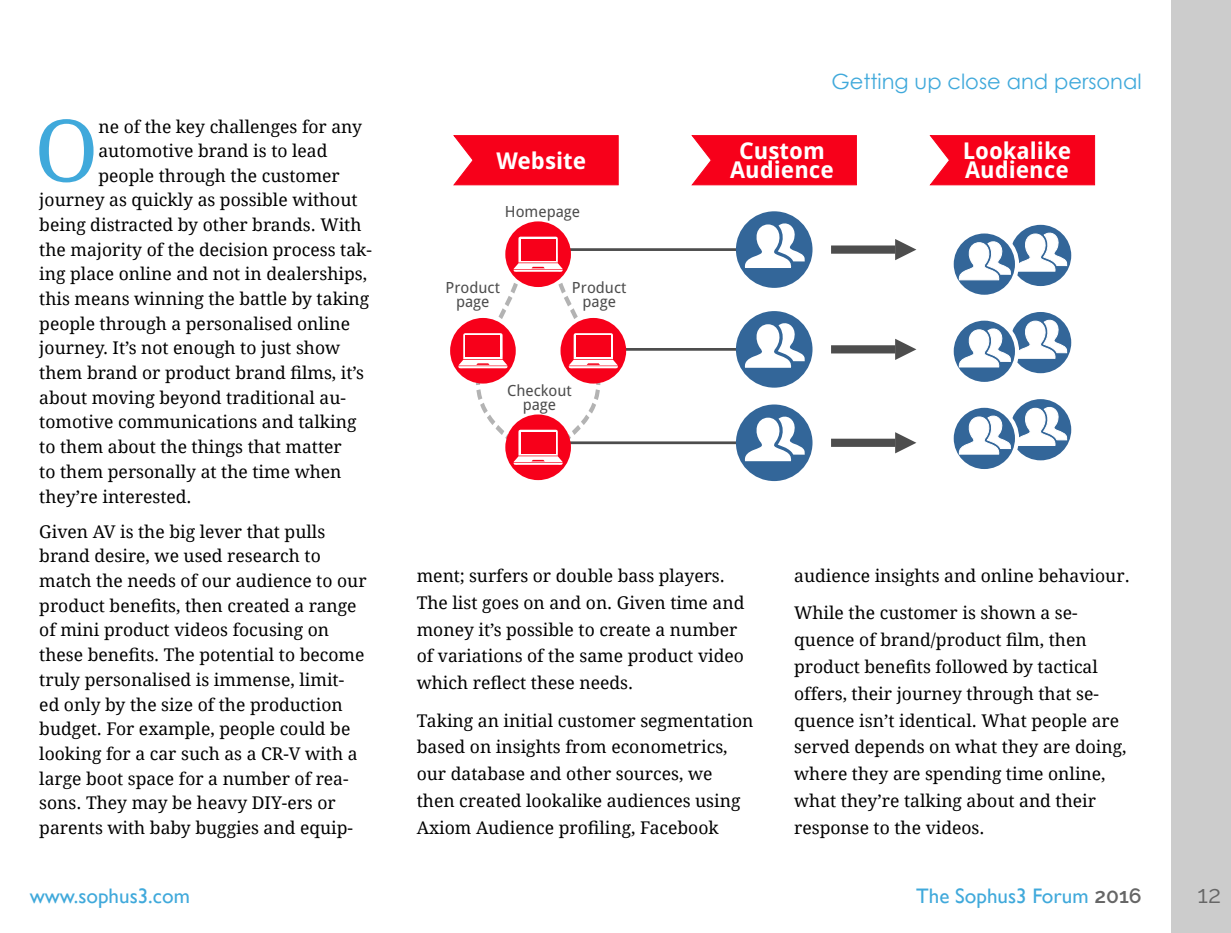
<style>
.page{position:relative;width:1231px;height:933px;background:#fff}
.page>*{position:absolute;margin:0;border:0;box-sizing:border-box;transform-origin:0 0}
.t1{font:86.1px "Droid Serif";color:#40a9db}
.t2{font:24.5px "Raleway";color:#666}
.t3{font:700 23.1px/19.2px "Droid Sans";color:#fff;text-align:center}
.t4{font:21px "Gill Sans";color:#40a9db}
.t5{font:21px "Century Gothic";color:#40a9db}
.t6{font:17.5px/26.8px "Droid Serif";color:#000}
.t7{font:15.4px/13.5px "Droid Sans";color:#4d4d4d;text-align:center}
.s1{font-family:"Raleway";font-weight:600;color:#666}
</style>
<div class="page">
<div style="left:1171px;top:0;width:59px;height:933px;background:#ccc"></div>
<hr style="left:538px;top:248px;width:210px;height:3px;background:#4d4d4d">
<hr style="left:589px;top:348px;width:161px;height:3px;background:#4d4d4d">
<hr style="left:538px;top:441px;width:210px;height:3px;background:#4d4d4d">
<svg style="left:735px;top:211px;width:77px;height:77px"></svg>
<svg style="left:735px;top:311px;width:77px;height:76px"></svg>
<svg style="left:735px;top:404px;width:77px;height:77px"></svg>
<svg style="left:453px;top:135px;width:165px;height:50px;background:#f70f28"></svg>
<svg style="left:691px;top:135px;width:165px;height:50px;background:#f71028"></svg>
<svg style="left:929px;top:135px;width:165px;height:50px;background:#f71028"></svg>
<svg style="left:1007px;top:397px;width:66px;height:65px"></svg>
<div style="left:1005px;top:395px;width:70px;height:69px;border:4px solid #fff;border-radius:50%"></div>
<svg style="left:1007px;top:310px;width:66px;height:65px"></svg>
<div style="left:1005px;top:308px;width:70px;height:69px;border:4px solid #fff;border-radius:50%"></div>
<svg style="left:1007px;top:223px;width:66px;height:65px"></svg>
<div style="left:1005px;top:221px;width:70px;height:69px;border:4px solid #fff;border-radius:50%"></div>
<svg style="left:951px;top:406px;width:65px;height:65px"></svg>
<div style="left:949px;top:404px;width:69px;height:69px;border:4px solid #fff;border-radius:50%"></div>
<svg style="left:951px;top:318px;width:65px;height:66px"></svg>
<div style="left:949px;top:316px;width:69px;height:70px;border:4px solid #fff;border-radius:50%"></div>
<svg style="left:951px;top:231px;width:65px;height:66px"></svg>
<div style="left:949px;top:229px;width:69px;height:70px;border:4px solid #fff;border-radius:50%"></div>
<svg style="left:958px;top:405px;width:108px;height:49px"></svg>
<svg style="left:958px;top:318px;width:108px;height:49px"></svg>
<svg style="left:958px;top:231px;width:108px;height:49px"></svg>
<div style="left:505px;top:221px;width:66px;height:66px;background:#f7001a;border-radius:50%"></div>
<div style="left:505px;top:414px;width:66px;height:66px;background:#f7001a;border-radius:50%"></div>
<svg style="left:450px;top:237px;width:202px;height:228px"></svg>
<div style="left:831px;top:245px;width:64px;height:9px;background:#4d4d4d"></div>
<svg style="left:895px;top:239px;width:21px;height:21px"></svg>
<div style="left:831px;top:345px;width:64px;height:8px;background:#4d4d4d"></div>
<svg style="left:895px;top:339px;width:21px;height:21px"></svg>
<div style="left:831px;top:439px;width:64px;height:8px;background:#4d4d4d"></div>
<svg style="left:895px;top:432px;width:21px;height:21px"></svg>
<h1 class="t1" style="left:34px;top:91px;width:65px">O</h1>
<p class="t6" style="left:98px;top:112px;width:265px">ne of the key challenges for any</p>
<p class="t6" style="left:98px;top:137px;width:230px">automotive brand is to lead</p>
<p class="t6" style="left:98px;top:161px;width:243px">people through the customer</p>
<p class="t6" style="left:39px;top:186px;width:320px">journey as quickly as possible without</p>
<p class="t6" style="left:39px;top:211px;width:324px">being distracted by other brands. With</p>
<p class="t6" style="left:39px;top:235px;width:334px">the majority of the decision process tak-</p>
<p class="t6" style="left:39px;top:260px;width:329px">ing place online and not in dealerships,</p>
<p class="t6" style="left:39px;top:285px;width:331px">this means winning the battle by taking</p>
<p class="t6" style="left:39px;top:309px;width:312px">people through a personalised online</p>
<p class="t6" style="left:39px;top:334px;width:302px">journey. It’s not enough to just show</p>
<p class="t6" style="left:39px;top:359px;width:326px">them brand or product brand films, it’s</p>
<p class="t6" style="left:39px;top:383px;width:308px">about moving beyond traditional au-</p>
<p class="t6" style="left:39px;top:408px;width:318px">tomotive communications and talking</p>
<p class="t6" style="left:39px;top:433px;width:304px">to them about the things that matter</p>
<p class="t6" style="left:39px;top:458px;width:304px">to them personally at the time when</p>
<p class="t6" style="left:39px;top:482px;width:154px">they’re interested.</p>
<p class="t6" style="left:39px;top:518px;width:329px;line-height:24.7px">Given AV is the big lever that pulls brand desire, we used research to match the needs of our audience to our product benefits, then created a range of mini product videos focusing on these benefits. The potential to become truly personalised is immense, limit&shy;ed only by the size of the production budget. For example, people could be looking for a car such as a CR-V with a large boot space for a number of rea&shy;sons. They may be heavy DIY-ers or parents with baby buggies and equip-</p>
<p class="t5" style="left:831px;top:67px;width:312px">Getting up close and personal</p>
<h3 class="t3" style="left:496px;top:151px;width:91px">Website</h3>
<h3 class="t3" style="left:730px;top:141px;width:105px">Custom<br>Audience</h3>
<h3 class="t3" style="left:962px;top:141px;width:110px;text-align:left">Lookalike<br>Audience</h3>
<p class="t7" style="left:505px;top:206px;width:77px">Homepage</p>
<p class="t7" style="left:445px;top:282px;width:56px">Product page</p>
<p class="t7" style="left:572px;top:282px;width:56px">Product page</p>
<p class="t7" style="left:507px;top:385px;width:66px">Checkout page</p>
<p class="t6" style="left:416px;top:562px;width:329px">ment; surfers or double bass players.<br>The list goes on and on. Given time and money it’s possible to create a number of variations of the same product video which reflect these needs.</p>
<p class="t6" style="left:416px;top:706px;width:338px">Taking an initial customer segmentation based on insights from econometrics, our database and other sources, we then created lookalike audiences using Axiom Audience profiling, Facebook</p>
<p class="t6" style="left:794px;top:556px;width:337px;line-height:37.3px">audience insights and online behaviour.<br>While the customer is shown a se-</p>
<p class="t6" style="left:794px;top:626px;width:334px">quence of brand/product film, then product benefits followed by tactical offers, their journey through that se&shy;quence isn’t identical. What people are served depends on what they are doing, where they are spending time online, what they’re talking about and their response to the videos.</p>
<p class="t4" style="left:30px;top:884px;width:161px">www.sophus3.com</p>
<p class="t4" style="left:916px;top:884px;width:227px">The Sophus3 Forum <span class="s1">2016</span></p>
<h2 class="t2" style="left:1197px;top:880px;width:25px">12</h2>
</div>
